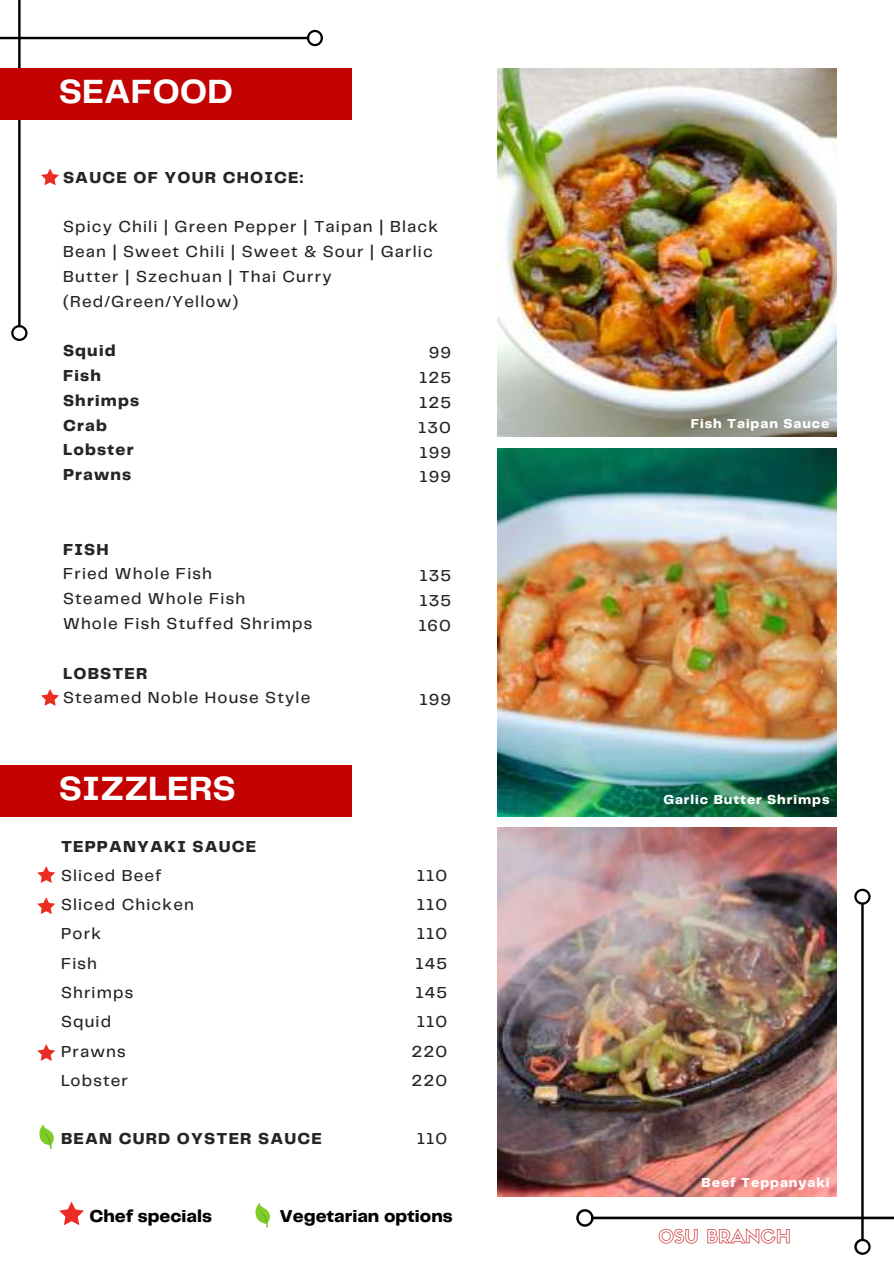
<style>
.page{position:relative;width:894px;height:1264px;background:#fff}
.page>*{position:absolute;margin:0;border:0;box-sizing:border-box;transform-origin:0 0}
.t1{font:700 34.8px "Telegraf";color:#fff}
.t2{font:18.3px "Sifonn Basic Outline";color:#c20302}
.t3{font:800 18px "Telegraf";color:#000}
.t4{font:500 16.5px/29.2px "Telegraf";letter-spacing:.07em;color:#252523}
.t5{font:800 16.5px/24.8px "Telegraf";letter-spacing:.07em;color:#252523}
.t6{font:800 13.5px "Telegraf";letter-spacing:.07em;color:#fff}
</style>
<div class="page">
<div style="left:0;top:69px;width:351px;height:50px;background:#c20302"></div>
<svg style="left:255px;top:1203px;width:15px;height:24px"></svg>
<svg style="left:59px;top:1201px;width:25px;height:24px"></svg>
<img style="left:497px;top:69px;width:339px;height:368px">
<img style="left:497px;top:448px;width:339px;height:368px">
<img style="left:497px;top:827px;width:339px;height:369px">
<img style="left:576px;top:888px;width:317px;height:366px">
<svg style="left:0;top:0;width:323px;height:341px"></svg>
<svg style="left:41px;top:689px;width:18px;height:17px"></svg>
<div style="left:0;top:765px;width:351px;height:51px;background:#c20302"></div>
<svg style="left:37px;top:897px;width:18px;height:17px"></svg>
<svg style="left:39px;top:1124px;width:15px;height:25px"></svg>
<svg style="left:37px;top:866px;width:18px;height:17px"></svg>
<svg style="left:37px;top:1044px;width:18px;height:16px"></svg>
<h1 class="t1" style="left:59px;top:68px;width:175px">SEAFOOD</h1>
<p class="t5" style="left:63px;top:165px;width:241px">SAUCE OF YOUR CHOICE:</p>
<p class="t4" style="left:63px;top:214px;width:376px;line-height:24.8px">Spicy Chili | Green Pepper | Taipan | Black<br>Bean | Sweet Chili | Sweet &amp; Sour | Garlic<br>Butter | Szechuan | Thai Curry (Red/Green/Yellow)</p>
<p class="t5" style="left:63px;top:338px;width:77px">Squid<br>Fish<br>Shrimps<br>Crab<br>Lobster<br>Prawns</p>
<p class="t4" style="left:418px;top:340px;width:34px;line-height:24.8px;text-align:justify;text-indent:11px">99<br>125<br>125<br>130<br>199<br>199</p>
<p class="t5" style="left:63px;top:537px;width:47px">FISH</p>
<p class="t4" style="left:63px;top:561px;width:251px;line-height:24.8px">Fried Whole Fish<br>Steamed Whole Fish<br>Whole Fish Stuffed Shrimps</p>
<p class="t5" style="left:63px;top:661px;width:86px">LOBSTER</p>
<p class="t4" style="left:63px;top:682px;width:248px">Steamed Noble House Style</p>
<h1 class="t1" style="left:59px;top:765px;width:178px">SIZZLERS</h1>
<p class="t5" style="left:61px;top:833px;width:197px">TEPPANYAKI SAUCE</p>
<p class="t4" style="left:61px;top:860px;width:134px">Sliced Beef<br>Sliced Chicken<br>Pork<br>Fish<br>Shrimps<br>Squid<br>Prawns<br>Lobster</p>
<p class="t5" style="left:61px;top:1126px;width:262px">BEAN CURD OYSTER SAUCE</p>
<p class="t4" style="left:418px;top:563px;width:34px;line-height:24.8px;text-align:justify">135<br>135<br>160</p>
<p class="t4" style="left:419px;top:684px;width:33px">199</p>
<p class="t4" style="left:411px;top:860px;width:37px;text-align:center">110<br>110<br>110<br>145<br>145<br>110<br>220<br>220</p>
<p class="t4" style="left:417px;top:1123px;width:32px">110</p>
<p class="t3" style="left:89px;top:1203px;width:124px">Chef specials</p>
<p class="t3" style="left:279px;top:1203px;width:175px">Vegetarian options</p>
<p class="t6" style="left:690px;top:414px;width:140px">Fish Taipan Sauce</p>
<p class="t6" style="left:663px;top:790px;width:167px">Garlic Butter Shrimps</p>
<p class="t6" style="left:701px;top:1172px;width:129px">Beef Teppanyaki</p>
<p class="t2" style="left:658px;top:1224px;width:134px">OSU BRANCH</p>
</div>
